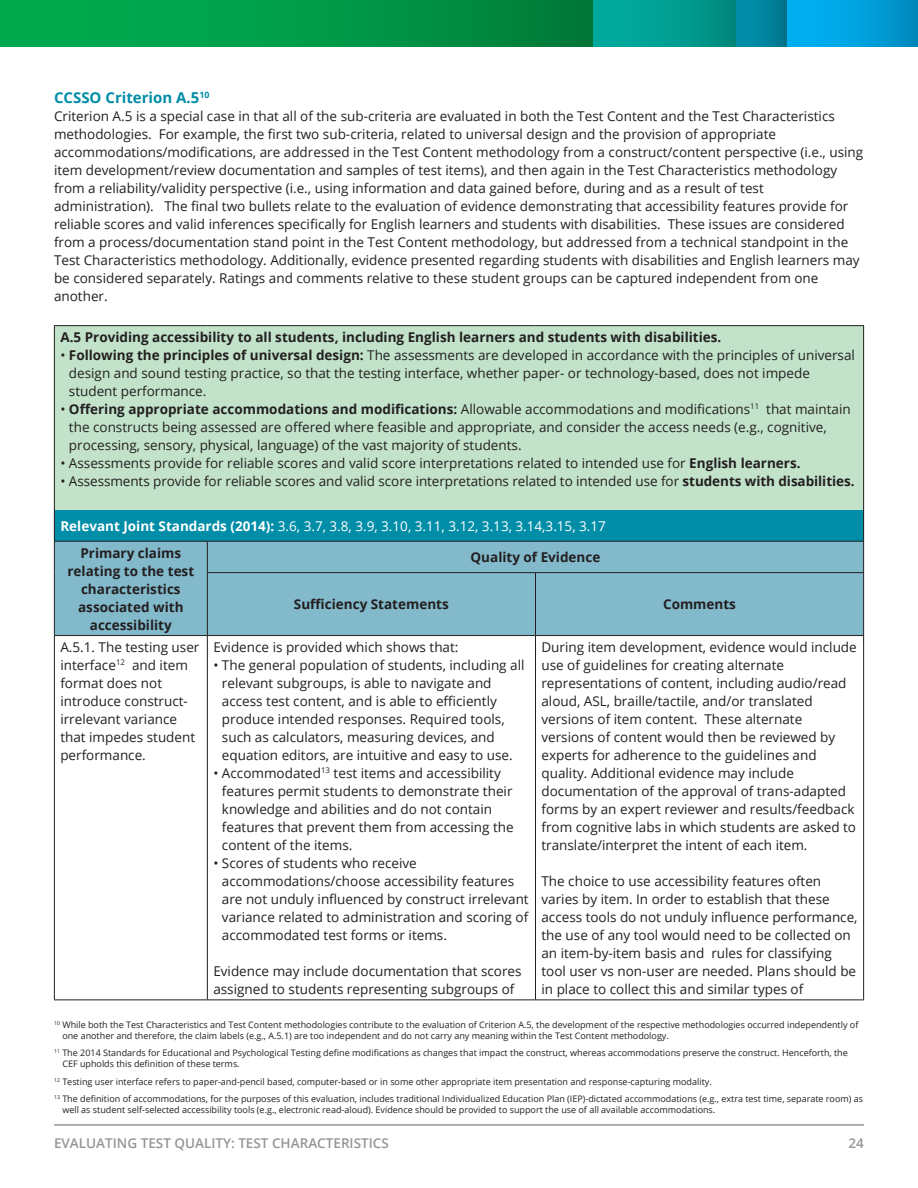
<style>
.page{position:relative;width:918px;height:1188px;background:#fff}
.page>*{position:absolute;margin:0;border:0;box-sizing:border-box;transform-origin:0 0}
.t1{font:700 15px "Open Sans";color:#008da8}
.t2{font:13.5px/18px "Open Sans";color:#231f20}
.t3{font:700 13.5px/18px "Open Sans";color:#231f20;text-align:center}
.t4{font:13.5px/26.8px "Open Sans";color:#fff}
.t5{font:600 13.5px "Open Sans";color:#939598}
.t6{font:9px/10.8px "Open Sans";color:#231f20}
.s1{font-weight:700}
.s2{font-weight:700;color:#231f20}
</style>
<div class="page">
<div style="left:0;top:0;width:593px;height:46px;background:linear-gradient(to right,#00b253,#007f3b)"></div>
<div style="left:593px;top:0;width:145px;height:46px;background:linear-gradient(to right,#00b0a2,#008a7f)"></div>
<svg style="left:737px;top:0;width:51px;height:46px;background:#00849f"></svg>
<div style="left:788px;top:0;width:130px;height:46px;background:linear-gradient(to right,#00b5f9,#008dc2)"></div>
<hr style="left:54px;top:1124px;width:810px;height:2px;background:#939598">
<div style="left:54px;top:326px;width:810px;height:184px;background:#c2e3ca"></div>
<div style="left:54px;top:510px;width:810px;height:31px;background:#008da8"></div>
<div style="left:55px;top:542px;width:808px;height:93px;background:#82b9cb"></div>
<hr style="left:54px;top:325px;width:153px;height:1px;background:#231f20">
<hr style="left:54px;top:326px;width:1px;height:184px;background:#231f20">
<hr style="left:207px;top:325px;width:328px;height:1px;background:#231f20">
<hr style="left:535px;top:325px;width:329px;height:1px;background:#231f20">
<hr style="left:863px;top:326px;width:1px;height:184px;background:#231f20">
<hr style="left:54px;top:510px;width:1px;height:31px;background:#231f20">
<hr style="left:863px;top:510px;width:1px;height:31px;background:#231f20">
<hr style="left:54px;top:541px;width:153px;height:1px;background:#231f20">
<hr style="left:54px;top:542px;width:1px;height:31px;background:#231f20">
<hr style="left:207px;top:541px;width:328px;height:1px;background:#231f20">
<hr style="left:207px;top:542px;width:1px;height:30px;background:#231f20">
<hr style="left:535px;top:541px;width:329px;height:1px;background:#231f20">
<hr style="left:863px;top:542px;width:1px;height:30px;background:#231f20">
<hr style="left:54px;top:573px;width:1px;height:62px;background:#231f20">
<hr style="left:207px;top:572px;width:328px;height:1px;background:#231f20">
<hr style="left:207px;top:573px;width:1px;height:62px;background:#231f20">
<hr style="left:535px;top:572px;width:329px;height:1px;background:#231f20">
<hr style="left:535px;top:573px;width:1px;height:62px;background:#231f20">
<hr style="left:863px;top:573px;width:1px;height:62px;background:#231f20">
<hr style="left:54px;top:635px;width:153px;height:1px;background:#231f20">
<hr style="left:54px;top:636px;width:1px;height:363px;background:#231f20">
<hr style="left:207px;top:635px;width:328px;height:1px;background:#231f20">
<hr style="left:207px;top:636px;width:1px;height:363px;background:#231f20">
<hr style="left:535px;top:635px;width:329px;height:1px;background:#231f20">
<hr style="left:535px;top:636px;width:1px;height:363px;background:#231f20">
<hr style="left:863px;top:636px;width:1px;height:363px;background:#231f20">
<hr style="left:54px;top:999px;width:153px;height:1px;background:#231f20">
<hr style="left:207px;top:999px;width:328px;height:1px;background:#231f20">
<hr style="left:535px;top:999px;width:329px;height:1px;background:#231f20">
<p class="t1" style="left:54px;top:87px;width:157px">CCSSO Criterion A.5<sup>10</sup></p>
<p class="t2" style="left:54px;top:107px;width:811px">Criterion A.5 is a special case in that all of the sub-criteria are evaluated in both the Test Content and the Test Characteristics methodologies. For example, the first two sub-criteria, related to universal design and the provision of appropriate accommodations/modifications, are addressed in the Test Content methodology from a construct/content perspective (i.e., using item development/review documentation and samples of test items), and then again in the Test Characteristics methodology from a reliability/validity perspective (i.e., using information and data gained before, during and as a result of test administration). The final two bullets relate to the evaluation of evidence demonstrating that accessibility features provide for reliable scores and valid inferences specifically for English learners and students with disabilities. These issues are considered from a process/documentation stand point in the Test Content methodology, but addressed from a technical standpoint in the Test Characteristics methodology. Additionally, evidence presented regarding students with disabilities and English learners may be considered separately. Ratings and comments relative to these student groups can be captured independent from one another.</p>
<p class="t3" style="left:60px;top:328px;width:663px">A.5 Providing accessibility to all students, including English learners and students with disabilities.</p>
<p class="t2" style="left:69px;top:346px;width:787px;text-indent:-9px">• <span class="s1">Following the principles of universal design:</span> The assessments are developed in accordance with the principles of universal design and sound testing practice, so that the testing interface, whether paper- or technology-based, does not impede student performance.</p>
<p class="t2" style="left:69px;top:400px;width:783px;text-indent:-9px">• <span class="s1">Offering appropriate accommodations and modifications:</span> Allowable accommodations and modifications<sup>11</sup> that maintain the constructs being assessed are offered where feasible and appropriate, and consider the access needs (e.g., cognitive, processing, sensory, physical, language) of the vast majority of students.</p>
<p class="t2" style="left:60px;top:454px;width:742px">• Assessments provide for reliable scores and valid score interpretations related to intended use for <span class="s1">English learners.</span></p>
<p class="t2" style="left:60px;top:472px;width:796px">• Assessments provide for reliable scores and valid score interpretations related to intended use for <span class="s1">students with disabilities.</span></p>
<p class="t4" style="left:80px;top:512px;width:527px;text-indent:-20px"><span class="s1">Relevant Joint Standards (2014):</span> 3.6, 3.7, 3.8, 3.9, 3.10, 3.11, 3.12, 3.13, 3.14,3.15, 3.17<br><span class="s2">Primary claims</span></p>
<p class="t3" style="left:68px;top:561px;width:128px">relating to the test characteristics associated with accessibility</p>
<p class="t3" style="left:471px;top:548px;width:131px">Quality of Evidence</p>
<p class="t3" style="left:294px;top:595px;width:156px">Sufficiency Statements</p>
<p class="t3" style="left:663px;top:595px;width:74px">Comments</p>
<p class="t2" style="left:60px;top:638px;width:141px">A.5.1. The testing user interface<sup>12</sup> and item format does not introduce construct&shy;irrelevant variance that impedes student performance.</p>
<p class="t2" style="left:213px;top:638px;width:247px">Evidence is provided which shows that:</p>
<p class="t2" style="left:222px;top:656px;width:304px;text-indent:-9px">• The general population of students, including all relevant subgroups, is able to navigate and access test content, and is able to efficiently produce intended responses. Required tools, such as calculators, measuring devices, and equation editors, are intuitive and easy to use.</p>
<p class="t2" style="left:222px;top:764px;width:293px;text-indent:-9px">• Accommodated<sup>13</sup> test items and accessibility features permit students to demonstrate their knowledge and abilities and do not contain features that prevent them from accessing the content of the items.</p>
<p class="t2" style="left:222px;top:854px;width:308px;text-indent:-9px">• Scores of students who receive accommodations/choose accessibility features are not unduly influenced by construct irrelevant variance related to administration and scoring of accommodated test forms or items.</p>
<p class="t2" style="left:213px;top:962px;width:310px">Evidence may include documentation that scores assigned to students representing subgroups of</p>
<p class="t2" style="left:541px;top:638px;width:317px">During item development, evidence would include use of guidelines for creating alternate representations of content, including audio/read aloud, ASL, braille/tactile, and/or translated versions of item content. These alternate versions of content would then be reviewed by experts for adherence to the guidelines and quality. Additional evidence may include documentation of the approval of trans-adapted forms by an expert reviewer and results/feedback from cognitive labs in which students are asked to translate/interpret the intent of each item.</p>
<p class="t2" style="left:541px;top:872px;width:318px">The choice to use accessibility features often varies by item. In order to establish that these access tools do not unduly influence performance, the use of any tool would need to be collected on an item-by-item basis and rules for classifying tool user vs non-user are needed. Plans should be in place to collect this and similar types of</p>
<p class="t6" style="left:62px;top:1019px;width:798px;text-indent:-8px"><sup>10</sup> While both the Test Characteristics and Test Content methodologies contribute to the evaluation of Criterion A.5, the development of the respective methodologies occurred independently of one another and therefore, the claim labels (e.g., A.5.1) are too independent and do not carry any meaning within the Test Content methodology.</p>
<p class="t6" style="left:62px;top:1047px;width:787px;text-indent:-8px"><sup>11</sup> The 2014 Standards for Educational and Psychological Testing define modifications as changes that impact the construct, whereas accommodations preserve the construct. Henceforth, the<br>CEF upholds this definition of these terms.</p>
<p class="t6" style="left:54px;top:1072px;width:811px;line-height:17.5px"><sup>12</sup> Testing user interface refers to paper-and-pencil based, computer-based or in some other appropriate item presentation and response-capturing modality.<br><sup>13</sup> The definition of accommodations, for the purposes of this evaluation, includes traditional Individualized Education Plan (IEP)-dictated accommodations (e.g., extra test time, separate room) as</p>
<p class="t6" style="left:62px;top:1104px;width:655px">well as student self-selected accessibility tools (e.g., electronic read-aloud). Evidence should be provided to support the use of all available accommodations.</p>
<p class="t5" style="left:54px;top:1133px;width:336px">EVALUATING TEST QUALITY: TEST CHARACTERISTICS</p>
<p class="t5" style="left:849px;top:1133px;width:17px">24</p>
</div>
